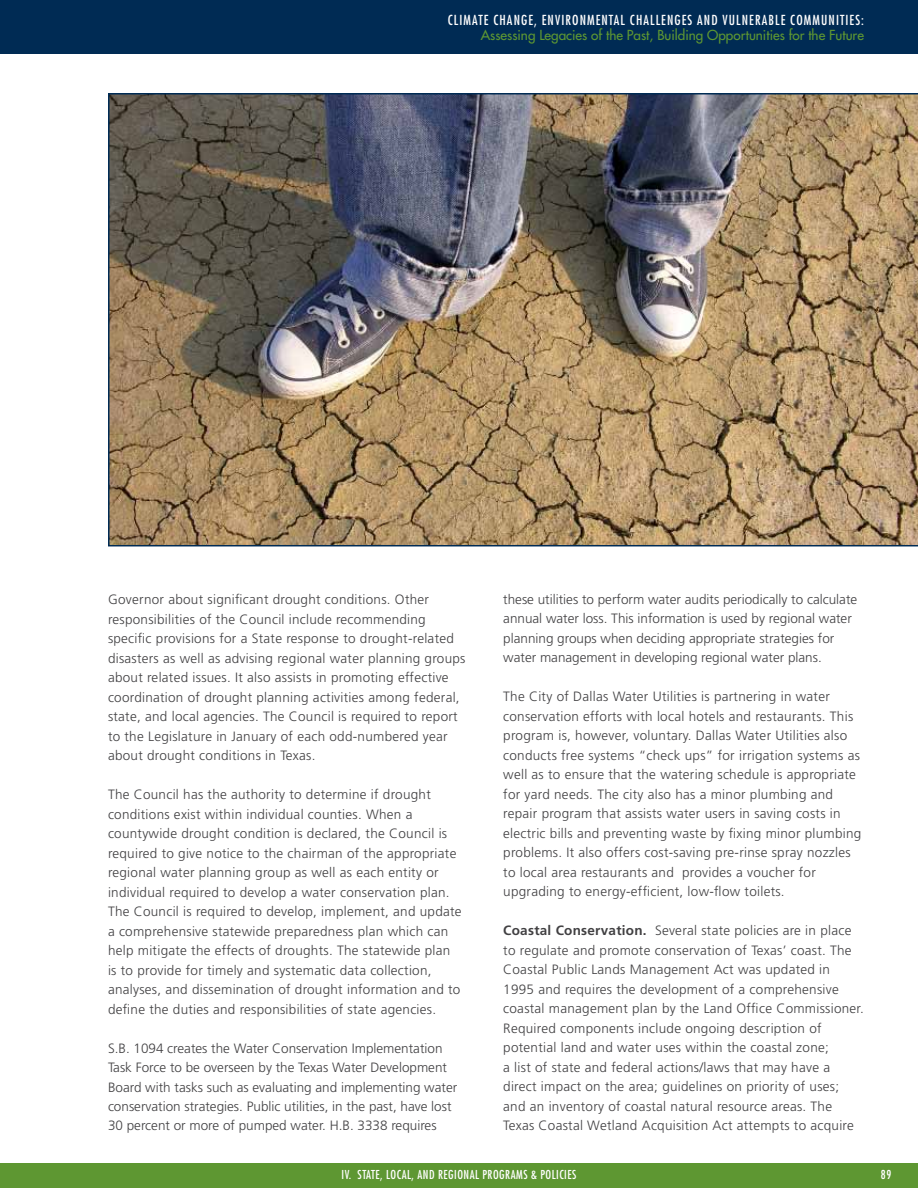
<style>
.page{position:relative;width:918px;height:1188px;background:#fff}
.page>*{position:absolute;margin:0;border:0;box-sizing:border-box;transform-origin:0 0}
.t1{font:300 13.5px/19.5px "Frutiger";letter-spacing:.02em;color:#414042}
.t2{font:300 13.5px/19.5px "Frutiger";color:#414042}
.t3{font:condensed 13.5px "Futura";letter-spacing:.08em;color:#fff}
.t4{font:13.5px "Futura";color:#5e9732}
.t5{font:condensed 12px "Futura";letter-spacing:.04em;color:#fff}
.s1{font-weight:700}
</style>
<div class="page">
<div style="left:0;top:0;width:918px;height:54px;background:#002b54"></div>
<div style="left:0;top:1163px;width:918px;height:25px;background:#5e9732"></div>
<img style="left:108px;top:93px;width:810px;height:453px">
<p class="t3" style="left:448px;top:12px;width:418px">CLIMATE CHANGE, ENVIRONMENTAL CHALLENGES AND VULNERABLE COMMUNITIES:</p>
<p class="t4" style="left:481px;top:26px;width:385px">Assessing Legacies of the Past, Building Opportunities for the Future</p>
<p class="t1" style="left:108px;top:590px;width:359px">Governor about significant drought conditions. Other responsibilities of the Council include recommending specific provisions for a State response to drought-related disasters as well as advising regional water planning groups about related issues. It also assists in promoting effective coordination of drought planning activities among federal, state, and local agencies. The Council is required to report to the Legislature in January of each odd-numbered year about drought conditions in Texas.</p>
<p class="t1" style="left:108px;top:785px;width:355px">The Council has the authority to determine if drought conditions exist within individual counties. When a countywide drought condition is declared, the Council is required to give notice to the chairman of the appropriate regional water planning group as well as each entity or individual required to develop a water conservation plan.<br>The Council is required to develop, implement, and update a comprehensive statewide preparedness plan which can help mitigate the effects of droughts. The statewide plan is to provide for timely and systematic data collection, analyses, and dissemination of drought information and to define the duties and responsibilities of state agencies.</p>
<p class="t2" style="left:108px;top:1038px;width:351px">S.B. 1094 creates the Water Conservation Implementation Task Force to be overseen by the Texas Water Development Board with tasks such as evaluating and implementing water conservation strategies. Public utilities, in the past, have lost 30 percent or more of pumped water. H.B. 3338 requires</p>
<p class="t2" style="left:503px;top:590px;width:355px">these utilities to perform water audits periodically to calculate annual water loss. This information is used by regional water planning groups when deciding appropriate strategies for water management in developing regional water plans.</p>
<p class="t1" style="left:503px;top:687px;width:360px">The City of Dallas Water Utilities is partnering in water conservation efforts with local hotels and restaurants. This program is, however, voluntary. Dallas Water Utilities also conducts free systems “check ups” for irrigation systems as well as to ensure that the watering schedule is appropriate for yard needs. The city also has a minor plumbing and repair program that assists water users in saving costs in electric bills and preventing waste by fixing minor plumbing problems. It also offers cost-saving pre-rinse spray nozzles to local area restaurants and provides a voucher for upgrading to energy-efficient, low-flow toilets.</p>
<p class="t1" style="left:503px;top:921px;width:362px"><span class="s1">Coastal Conservation.</span> Several state policies are in place to regulate and promote conservation of Texas’ coast. The Coastal Public Lands Management Act was updated in 1995 and requires the development of a comprehensive coastal management plan by the Land Office Commissioner.<br>Required components include ongoing description of potential land and water uses within the coastal zone;<br>a list of state and federal actions/laws that may have a direct impact on the area; guidelines on priority of uses; and an inventory of coastal natural resource areas. The Texas Coastal Wetland Acquisition Act attempts to acquire</p>
<p class="t5" style="left:342px;top:1168px;width:236px">IV. STATE, LOCAL, AND REGIONAL PROGRAMS &amp; POLICIES</p>
<p class="t5" style="left:881px;top:1168px;width:12px">89</p>
</div>
